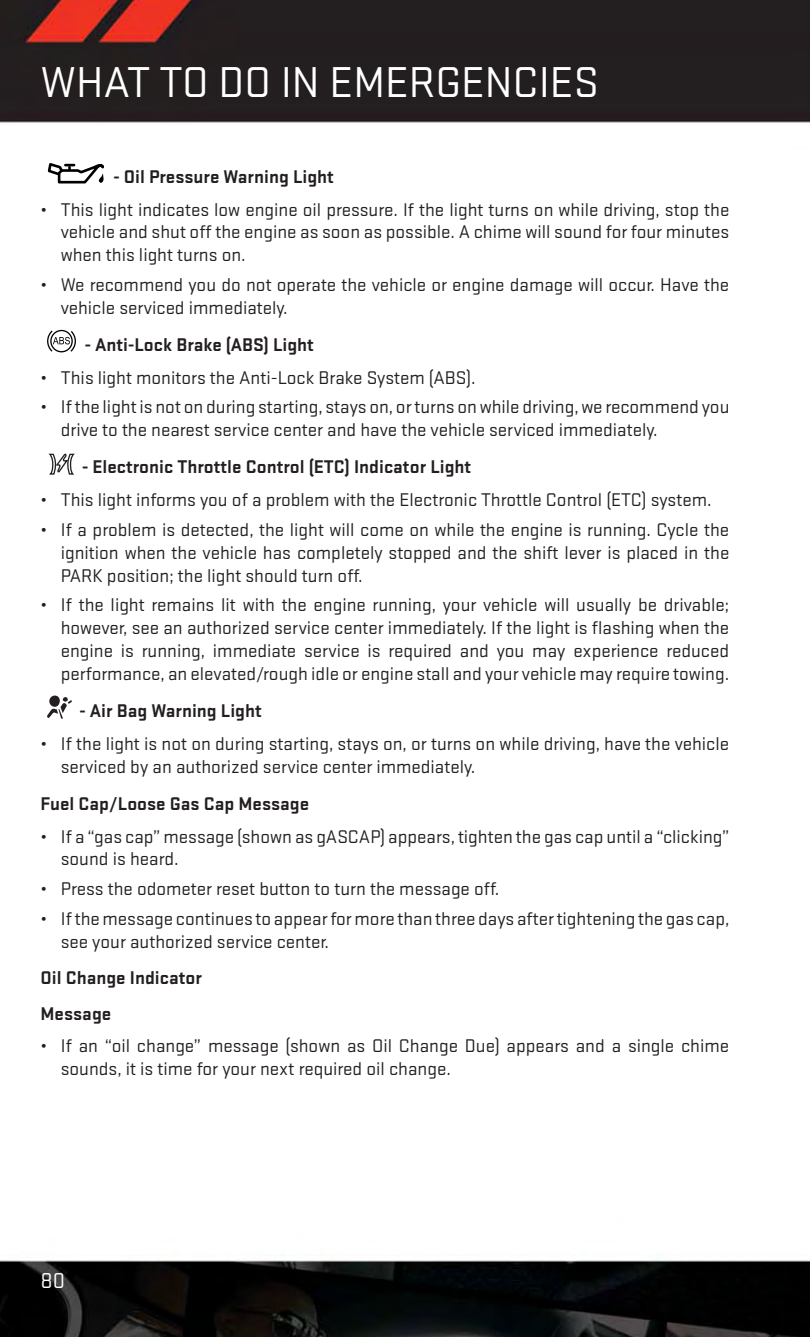
<style>
.page{position:relative;width:810px;height:1337px;background:#fff}
.page>*{position:absolute;margin:0;border:0;box-sizing:border-box;transform-origin:0 0}
.t1{font:45px "Stratum 1";color:#fff}
.t2{font:22.5px "Stratum 1";color:#fff}
.t3{font:19.12px/22.9px "Stratum 1";color:#231f20}
.t4{font:700 19.12px/35.3px "Stratum 1";color:#231f20}
</style>
<div class="page">
<img style="left:0;top:0;width:810px;height:1336px">
<svg style="left:46px;top:161px;width:60px;height:24px"></svg>
<svg style="left:46px;top:329px;width:31px;height:24px"></svg>
<svg style="left:48px;top:453px;width:28px;height:123px"></svg>
<svg style="left:49px;top:695px;width:11px;height:12px"></svg>
<svg style="left:46px;top:697px;width:26px;height:22px"></svg>
<h1 class="t1" style="left:40px;top:66px;width:560px">WHAT TO DO IN EMERGENCIES</h1>
<p class="t4" style="left:113px;top:160px;width:222px">- Oil Pressure Warning Light</p>
<p class="t3" style="left:61px;top:199px;width:670px;text-align:justify;text-indent:-20px">• This light indicates low engine oil pressure. If the light turns on while driving, stop the vehicle and shut off the engine as soon as possible. A chime will sound for four minutes when this light turns on.</p>
<p class="t3" style="left:61px;top:275px;width:670px;text-indent:-20px">• We recommend you do not operate the vehicle or engine damage will occur. Have the vehicle serviced immediately.</p>
<p class="t4" style="left:85px;top:328px;width:231px">- Anti-Lock Brake (ABS) Light</p>
<p class="t3" style="left:41px;top:367px;width:437px">• This light monitors the Anti-Lock Brake System (ABS).</p>
<p class="t3" style="left:61px;top:397px;width:670px;text-indent:-20px">• If the light is not on during starting, stays on, or turns on while driving, we recommend you drive to the nearest service center and have the vehicle serviced immediately.</p>
<p class="t4" style="left:82px;top:451px;width:391px">- Electronic Throttle Control (ETC) Indicator Light</p>
<p class="t3" style="left:41px;top:490px;width:673px">• This light informs you of a problem with the Electronic Throttle Control (ETC) system.</p>
<p class="t3" style="left:61px;top:519px;width:670px;text-align:justify;text-indent:-20px">• If a problem is detected, the light will come on while the engine is running. Cycle the ignition when the vehicle has completely stopped and the shift lever is placed in the PARK position; the light should turn off.</p>
<p class="t3" style="left:61px;top:595px;width:670px;text-align:justify;text-indent:-20px">• If the light remains lit with the engine running, your vehicle will usually be drivable; however, see an authorized service center immediately. If the light is flashing when the engine is running, immediate service is required and you may experience reduced performance, an elevated/rough idle or engine stall and your vehicle may require towing.</p>
<p class="t4" style="left:79px;top:694px;width:184px">- Air Bag Warning Light</p>
<p class="t3" style="left:61px;top:733px;width:670px;text-indent:-20px">• If the light is not on during starting, stays on, or turns on while driving, have the vehicle serviced by an authorized service center immediately.</p>
<p class="t4" style="left:41px;top:787px;width:270px">Fuel Cap/Loose Gas Cap Message</p>
<p class="t3" style="left:61px;top:826px;width:670px;text-indent:-20px">• If a “gas cap” message (shown as gASCAP) appears, tighten the gas cap until a “clicking” sound is heard.</p>
<p class="t3" style="left:41px;top:879px;width:460px">• Press the odometer reset button to turn the message off.</p>
<p class="t3" style="left:61px;top:908px;width:670px;text-indent:-20px">• If the message continues to appear for more than three days after tightening the gas cap, see your authorized service center.</p>
<p class="t4" style="left:41px;top:962px;width:163px">Oil Change Indicator<br>Message</p>
<p class="t3" style="left:61px;top:1036px;width:670px;text-indent:-20px">• If an “oil change” message (shown as Oil Change Due) appears and a single chime sounds, it is time for your next required oil change.</p>
<p class="t2" style="left:40px;top:1272px;width:26px">80</p>
</div>
